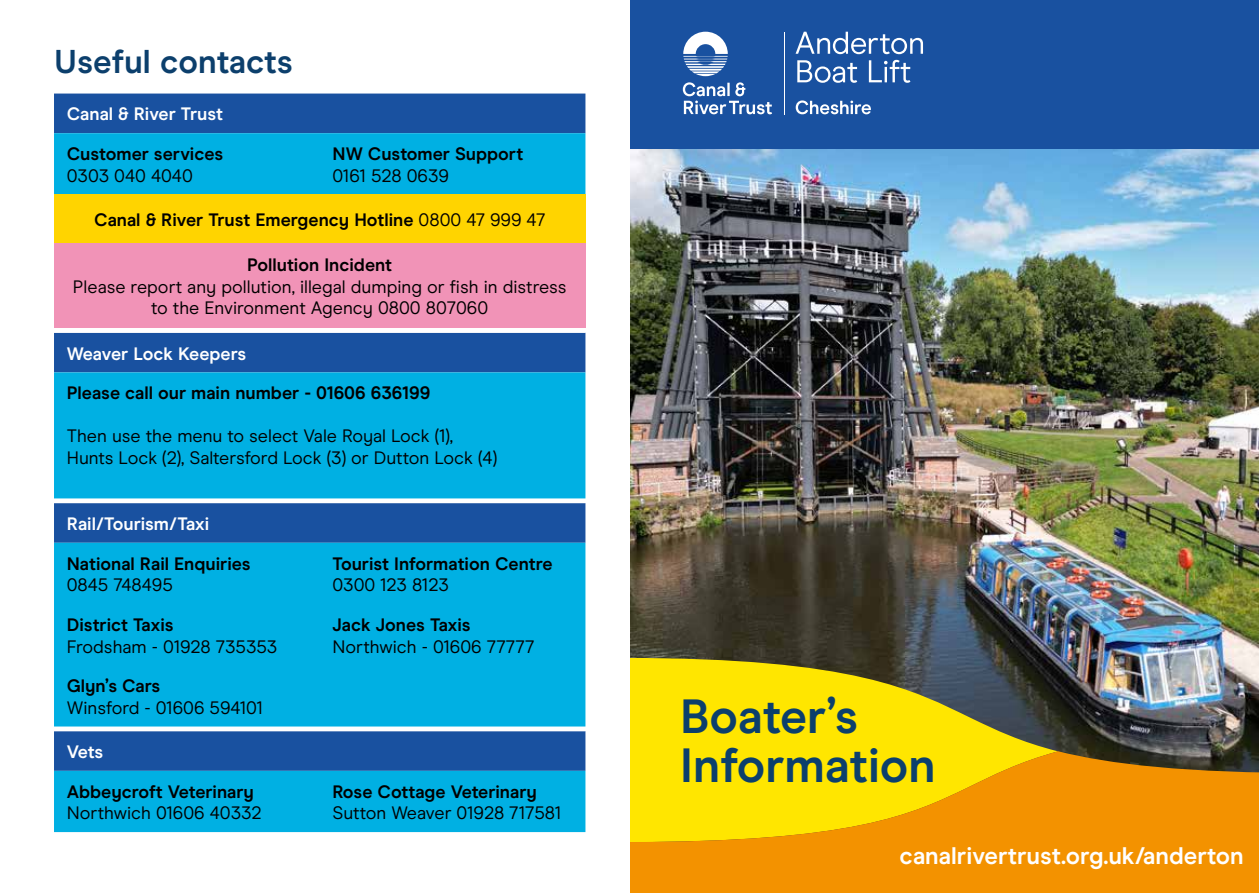
<style>
.page{position:relative;width:1259px;height:893px;background:#fff}
.page>*{position:absolute;margin:0;border:0;box-sizing:border-box;transform-origin:0 0}
.t1{font:700 48px/49.5px "Modern Era";color:#0c3f6c}
.t2{font:700 33px "Modern Era";color:#0c3f6c}
.t3{font:700 24px "Modern Era";color:#fff}
.t4{font:18px/21.6px "Modern Era";color:#000;text-align:center}
.t5{font:700 18px "Modern Era";color:#000}
.t6{font:700 18px "Modern Era";color:#fff}
.s1{font-weight:400}
</style>
<div class="page">
<img style="left:630px;top:149px;width:629px;height:602px">
<div style="left:630px;top:0;width:629px;height:149px;background:#1951a0"></div>
<svg style="left:795px;top:100px;width:76px;height:14px"></svg>
<hr style="left:784px;top:32px;width:1px;height:82px;background:#fff">
<svg style="left:683px;top:82px;width:89px;height:32px"></svg>
<svg style="left:683px;top:32px;width:45px;height:44px"></svg>
<svg style="left:795px;top:32px;width:128px;height:22px"></svg>
<svg style="left:797px;top:60px;width:60px;height:23px"></svg>
<svg style="left:869px;top:60px;width:41px;height:23px"></svg>
<div style="left:630px;top:751px;width:629px;height:142px;background:#f39200"></div>
<svg style="left:630px;top:658px;width:428px;height:184px;background:#dec00a"></svg>
<div style="left:54px;top:94px;width:531px;height:39px;background:#1951a0"></div>
<div style="left:54px;top:133px;width:531px;height:61px;background:#00b0e3"></div>
<div style="left:54px;top:194px;width:531px;height:49px;background:#ffd400"></div>
<div style="left:54px;top:243px;width:531px;height:85px;background:#f193b7"></div>
<div style="left:54px;top:332px;width:531px;height:40px;background:#1951a0"></div>
<svg style="left:54px;top:372px;width:531px;height:460px;background:#09a1d8"></svg>
<h2 class="t2" style="left:54px;top:42px;width:240px">Useful contacts</h2>
<p class="t6" style="left:67px;top:104px;width:158px">Canal &amp; River Trust</p>
<p class="t5" style="left:67px;top:143px;width:158px">Customer services</p>
<p class="t4" style="left:67px;top:165px;width:128px">0303 040 4040</p>
<p class="t5" style="left:332px;top:143px;width:192px">NW Customer Support</p>
<p class="t4" style="left:332px;top:165px;width:118px">0161 528 0639</p>
<p class="t5" style="left:94px;top:209px;width:452px">Canal &amp; River Trust Emergency Hotline <span class="s1">0800 47 999 47</span></p>
<p class="t5" style="left:247px;top:254px;width:146px">Pollution Incident</p>
<p class="t4" style="left:73px;top:276px;width:495px">Please report any pollution, illegal dumping or fish in distress to the Environment Agency 0800 807060</p>
<p class="t6" style="left:67px;top:343px;width:181px">Weaver Lock Keepers</p>
<p class="t5" style="left:67px;top:382px;width:365px">Please call our main number - 01606 636199</p>
<p class="t4" style="left:67px;top:426px;width:432px;text-align:left">Then use the menu to select Vale Royal Lock (1),<br>Hunts Lock (2), Saltersford Lock (3) or Dutton Lock (4)</p>
<p class="t6" style="left:67px;top:513px;width:144px">Rail/Tourism/Taxi</p>
<p class="t5" style="left:67px;top:553px;width:185px">National Rail Enquiries</p>
<p class="t4" style="left:67px;top:574px;width:108px">0845 748495</p>
<p class="t5" style="left:67px;top:614px;width:108px">District Taxis</p>
<p class="t4" style="left:67px;top:635px;width:212px">Frodsham - 01928 735353</p>
<p class="t5" style="left:67px;top:675px;width:95px">Glyn’s Cars</p>
<p class="t4" style="left:67px;top:697px;width:198px">Winsford - 01606 594101</p>
<p class="t6" style="left:67px;top:741px;width:38px">Vets</p>
<p class="t5" style="left:67px;top:781px;width:189px">Abbeycroft Veterinary</p>
<p class="t4" style="left:67px;top:802px;width:196px">Northwich 01606 40332</p>
<p class="t5" style="left:332px;top:553px;width:222px">Tourist Information Centre</p>
<p class="t4" style="left:332px;top:574px;width:118px">0300 123 8123</p>
<p class="t5" style="left:332px;top:614px;width:140px">Jack Jones Taxis</p>
<p class="t4" style="left:332px;top:635px;width:203px">Northwich - 01606 77777</p>
<p class="t5" style="left:332px;top:781px;width:206px">Rose Cottage Veterinary</p>
<p class="t4" style="left:332px;top:802px;width:230px">Sutton Weaver 01928 717581</p>
<h1 class="t1" style="left:680px;top:691px;width:257px">Boater’s<br>Information</h1>
<h3 class="t3" style="left:899px;top:841px;width:346px">canalrivertrust.org.uk/anderton</h3>
</div>
